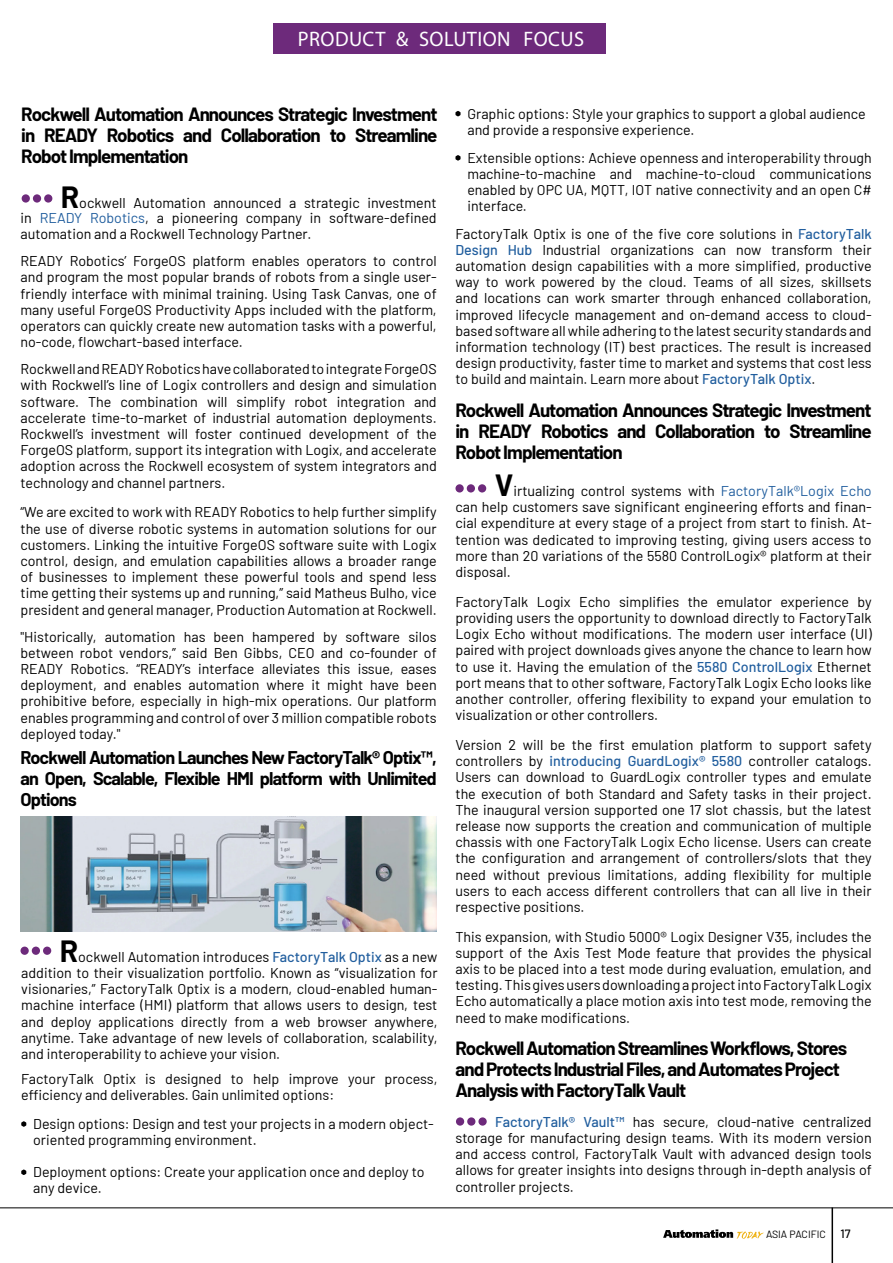
<style>
.page{position:relative;width:893px;height:1263px;background:#fff}
.page>*{position:absolute;margin:0;border:0;box-sizing:border-box;transform-origin:0 0}
.t1{font:21px "Myriad Pro";letter-spacing:.02em;color:#fff}
.t2{font:700 18.75px/21px "Barlow";letter-spacing:-.05em;color:#000;text-align:justify}
.t3{font:700 18px/21px "Barlow";letter-spacing:-.05em;color:#000;text-align:justify}
.t4{font:14.25px/16.2px "Barlow";color:#000;text-align:justify}
.t5{font:10.5px "Barlow";color:#000}
.s1{font-weight:700;font-size:30px}
.s2{color:#215e9e}
.s3{font-weight:500;color:#215e9e}
.s4{font-weight:500;font-size:12px}
</style>
<div class="page">
<hr style="left:0;top:1207px;width:893px;height:1px;background:#000">
<svg style="left:663px;top:1229px;width:101px;height:10px"></svg>
<hr style="left:831px;top:1207px;width:2px;height:56px;background:#000">
<div style="left:21px;top:946px;width:8px;height:9px;background:#6d2a7b;border-radius:50%"></div>
<div style="left:32px;top:946px;width:8px;height:9px;background:#6d2a7b;border-radius:50%"></div>
<div style="left:43px;top:946px;width:8px;height:9px;background:#6d2a7b;border-radius:50%"></div>
<div style="left:456px;top:1117px;width:8px;height:9px;background:#6d2a7b;border-radius:50%"></div>
<div style="left:467px;top:1117px;width:8px;height:9px;background:#6d2a7b;border-radius:50%"></div>
<div style="left:478px;top:1117px;width:9px;height:9px;background:#6d2a7b;border-radius:50%"></div>
<svg style="left:21px;top:1121px;width:5px;height:6px"></svg>
<svg style="left:21px;top:1169px;width:5px;height:6px"></svg>
<svg style="left:455px;top:111px;width:6px;height:5px"></svg>
<svg style="left:455px;top:155px;width:6px;height:6px"></svg>
<div style="left:273px;top:23px;width:333px;height:31px;background:#6d2a7b"></div>
<img style="left:20px;top:817px;width:417px;height:115px">
<div style="left:22px;top:194px;width:8px;height:9px;background:#6d2a7b;border-radius:50%"></div>
<div style="left:33px;top:194px;width:8px;height:9px;background:#6d2a7b;border-radius:50%"></div>
<div style="left:44px;top:194px;width:8px;height:9px;background:#6d2a7b;border-radius:50%"></div>
<div style="left:455px;top:484px;width:9px;height:8px;background:#6d2a7b;border-radius:50%"></div>
<div style="left:467px;top:484px;width:8px;height:8px;background:#6d2a7b;border-radius:50%"></div>
<div style="left:478px;top:484px;width:8px;height:8px;background:#6d2a7b;border-radius:50%"></div>
<h1 class="t1" style="left:298px;top:26px;width:288px">PRODUCT &amp; SOLUTION FOCUS</h1>
<h2 class="t2" style="left:21px;top:103px;width:418px">Rockwell Automation Announces Strategic Investment in READY Robotics and Collaboration to Streamline Robot Implementation</h2>
<p class="t4" style="left:21px;top:194px;width:418px;line-height:15.8px;text-indent:40px"><span class="s1">R</span>ockwell Automation announced a strategic investment in <span class="s2">READY Robotics</span>, a pioneering company in software-defined automation and a Rockwell Technology Partner.</p>
<p class="t4" style="left:21px;top:252px;width:418px">READY Robotics’ ForgeOS platform enables operators to control and program the most popular brands of robots from a single user&shy;friendly interface with minimal training. Using Task Canvas, one of many useful ForgeOS Productivity Apps included with the platform, operators can quickly create new automation tasks with a powerful, no-code, flowchart-based interface.</p>
<p class="t4" style="left:21px;top:360px;width:418px">Rockwell and READY Robotics have collaborated to integrate ForgeOS with Rockwell’s line of Logix controllers and design and simulation software. The combination will simplify robot integration and accelerate time-to-market of industrial automation deployments.<br>Rockwell’s investment will foster continued development of the ForgeOS platform, support its integration with Logix, and accelerate adoption across the Rockwell ecosystem of system integrators and technology and channel partners.</p>
<p class="t4" style="left:21px;top:503px;width:418px">“We are excited to work with READY Robotics to help further simplify the use of diverse robotic systems in automation solutions for our customers. Linking the intuitive ForgeOS software suite with Logix control, design, and emulation capabilities allows a broader range of businesses to implement these powerful tools and spend less time getting their systems up and running,” said Matheus Bulho, vice president and general manager, Production Automation at Rockwell.</p>
<p class="t4" style="left:21px;top:627px;width:418px">"Historically, automation has been hampered by software silos between robot vendors,” said Ben Gibbs, CEO and co-founder of READY Robotics. “READY’s interface alleviates this issue, eases deployment, and enables automation where it might have been prohibitive before, especially in high-mix operations. Our platform enables programming and control of over 3 million compatible robots deployed today."</p>
<p class="t3" style="left:20px;top:745px;width:418px">Rockwell Automation Launches New FactoryTalk® Optix™, an Open, Scalable, Flexible HMI platform with Unlimited Options</p>
<p class="t4" style="left:21px;top:947px;width:418px;text-indent:39px"><span class="s1">R</span>ockwell Automation introduces <span class="s3">FactoryTalk Optix</span> as a new addition to their visualization portfolio. Known as “visualization for visionaries,” FactoryTalk Optix is a modern, cloud-enabled human&shy;machine interface (HMI) platform that allows users to design, test and deploy applications directly from a web browser anywhere, anytime. Take advantage of new levels of collaboration, scalability, and interoperability to achieve your vision.</p>
<p class="t4" style="left:21px;top:1069px;width:418px">FactoryTalk Optix is designed to help improve your process, efficiency and deliverables. Gain unlimited options:</p>
<p class="t4" style="left:33px;top:1114px;width:402px">Design options: Design and test your projects in a modern object&shy;oriented programming environment.</p>
<p class="t4" style="left:33px;top:1163px;width:393px">Deployment options: Create your application once and deploy to any device.</p>
<p class="t4" style="left:467px;top:104px;width:400px">Graphic options: Style your graphics to support a global audience and provide a responsive experience.</p>
<p class="t4" style="left:467px;top:148px;width:406px">Extensible options: Achieve openness and interoperability through machine-to-machine and machine-to-cloud communications enabled by OPC UA, MQTT, IOT native connectivity and an open C# interface.</p>
<p class="t4" style="left:455px;top:224px;width:418px">FactoryTalk Optix is one of the five core solutions in <span class="s3">FactoryTalk Design Hub</span> Industrial organizations can now transform their automation design capabilities with a more simplified, productive way to work powered by the cloud. Teams of all sizes, skillsets and locations can work smarter through enhanced collaboration, improved lifecycle management and on-demand access to cloud&shy;based software all while adhering to the latest security standards and information technology (IT) best practices. The result is increased design productivity, faster time to market and systems that cost less to build and maintain. Learn more about <span class="s3">FactoryTalk Optix</span>.</p>
<h2 class="t2" style="left:455px;top:399px;width:418px">Rockwell Automation Announces Strategic Investment in READY Robotics and Collaboration to Streamline Robot Implementation</h2>
<p class="t4" style="left:455px;top:482px;width:418px;text-indent:39px"><span class="s1">V</span>irtualizing control systems with <span class="s2">FactoryTalk®Logix Echo </span>can help customers save significant engineering efforts and finan&shy;cial expenditure at every stage of a project from start to finish. At&shy;tention was dedicated to improving testing, giving users access to more than 20 variations of the 5580 ControlLogix® platform at their disposal.</p>
<p class="t4" style="left:455px;top:592px;width:418px">FactoryTalk Logix Echo simplifies the emulator experience by providing users the opportunity to download directly to FactoryTalk Logix Echo without modifications. The modern user interface (UI) paired with project downloads gives anyone the chance to learn how to use it. Having the emulation of the <span class="s3">5580 ControlLogix</span> Ethernet port means that to other software, FactoryTalk Logix Echo looks like another controller, offering flexibility to expand your emulation to visualization or other controllers.</p>
<p class="t4" style="left:455px;top:735px;width:418px">Version 2 will be the first emulation platform to support safety controllers by <span class="s3">introducing GuardLogix® 5580</span> controller catalogs.<br>Users can download to GuardLogix controller types and emulate the execution of both Standard and Safety tasks in their project.<br>The inaugural version supported one 17 slot chassis, but the latest release now supports the creation and communication of multiple chassis with one FactoryTalk Logix Echo license. Users can create the configuration and arrangement of controllers/slots that they need without previous limitations, adding flexibility for multiple users to each access different controllers that can all live in their respective positions.</p>
<p class="t4" style="left:455px;top:927px;width:418px">This expansion, with Studio 5000® Logix Designer V35, includes the support of the Axis Test Mode feature that provides the physical axis to be placed into a test mode during evaluation, emulation, and testing. This gives users downloading a project into FactoryTalk Logix Echo automatically a place motion axis into test mode, removing the need to make modifications.</p>
<h2 class="t2" style="left:455px;top:1036px;width:393px;text-align:left">Rockwell Automation Streamlines Workflows, Stores and Protects Industrial Files, and Automates Project<br>Analysis with FactoryTalk Vault</h2>
<p class="t4" style="left:455px;top:1112px;width:418px;text-indent:40px"><span class="s3">FactoryTalk® Vault™</span> has secure, cloud-native centralized storage for manufacturing design teams. With its modern version and access control, FactoryTalk Vault with advanced design tools allows for greater insights into designs through in-depth analysis of controller projects.</p>
<p class="t5" style="left:766px;top:1227px;width:86px">ASIA PACIFIC <span class="s4">17</span></p>
</div>
